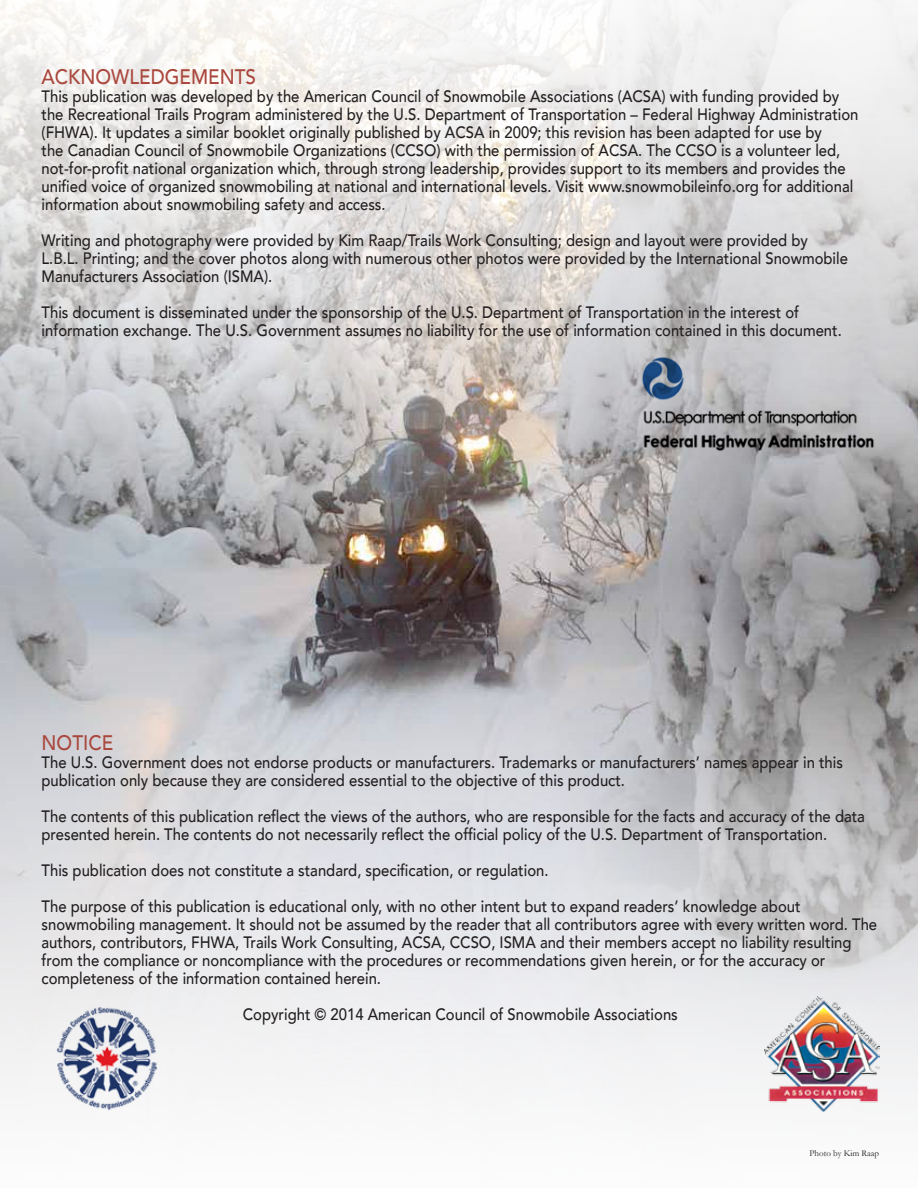
<style>
.page{position:relative;width:918px;height:1188px;background:#fff}
.page>*{position:absolute;margin:0;border:0;box-sizing:border-box;transform-origin:0 0}
.t1{font:500 21px "Avenir";color:#aa473d;scale:.9 1}
.t2{font:500 16.5px/18px "Avenir";color:#231f20;scale:.9 1}
.t3{font:9px "Garamond";color:#231f20}
</style>
<div class="page">
<img style="left:0;top:0;width:918px;height:1103px">
<img style="left:641px;top:356px;width:234px;height:97px">
<hr style="left:914px;top:2px;width:4px;height:196px;background:#fff;opacity:.75">
<img style="left:764px;top:997px;width:115px;height:115px">
<img style="left:54px;top:1004px;width:106px;height:107px">
<p class="t1" style="left:42px;top:58px;width:240px">Acknowledgements</p>
<p class="t2" style="left:42px;top:86px;width:909px">This publication was developed by the American Council of Snowmobile Associations (ACSA) with funding provided by the Recreational Trails Program administered by the U.S. Department of Transportation – Federal Highway Administration (FHWA). It updates a similar booklet originally published by ACSA in 2009; this revision has been adapted for use by<br>the Canadian Council of Snowmobile Organizations (CCSO</p>
<p class="t2" style="left:437px;top:140px;width:278px">) with the permission of ACSA. The CCSO</p>
<p class="t2" style="left:42px;top:140px;width:903px;text-indent:680px">is a volunteer led, not-for-profit national organization which, through strong leadership, provides support to its members and provides the unified voice of organized snowmobiling at national and international levels. Visit www.snowmobileinfo.org for additional information about snowmobiling safety and access.</p>
<p class="t2" style="left:42px;top:230px;width:897px">Writing and photography were provided by Kim Raap/Trails Work Consulting; design and layout were provided by<br>L.B.L. Printing; and the cover photos along with numerous other photos were provided by the International Snowmobile<br>Manufacturers Association (ISMA).</p>
<p class="t2" style="left:42px;top:302px;width:891px">This document is disseminated under the sponsorship of the U.S. Department of Transportation in the interest of information exchange. The U.S. Government assumes no liability for the use of information contained in this document.</p>
<p class="t1" style="left:42px;top:724px;width:81px">Notice</p>
<p class="t2" style="left:42px;top:752px;width:892px">The U.S. Government does not endorse products or manufacturers. Trademarks or manufacturers’ names appear in this publication only because they are considered essential to the objective of this product.</p>
<p class="t2" style="left:42px;top:806px;width:916px">The contents of this publication reflect the views of the authors, who are responsible for the facts and accuracy of the data presented herein. The contents do not necessarily reflect the official policy of the U.S. Department of Transportation.</p>
<p class="t2" style="left:42px;top:851px;width:845px;line-height:36px">This publication does not constitute a standard, specification, or regulation.<br>The purpose of this publication is educational only, with no other intent but to expand readers’ knowledge about</p>
<p class="t2" style="left:42px;top:914px;width:930px">snowmobiling management. It should not be assumed by the reader that all contributors agree with every written word. The authors, contributors, FHWA, Trails Work Consulting, ACSA, CCSO</p>
<p class="t2" style="left:42px;top:932px;width:902px;text-indent:450px">, ISMA and their members accept no liability resulting from the compliance or noncompliance with the procedures or recommendations given herein, or for the accuracy or completeness of the information contained herein.</p>
<p class="t2" style="left:243px;top:1004px;width:485px">Copyright © 2014 American Council of Snowmobile Associations</p>
<p class="t3" style="left:809px;top:1148px;width:71px">Photo by Kim Raap</p>
</div>
